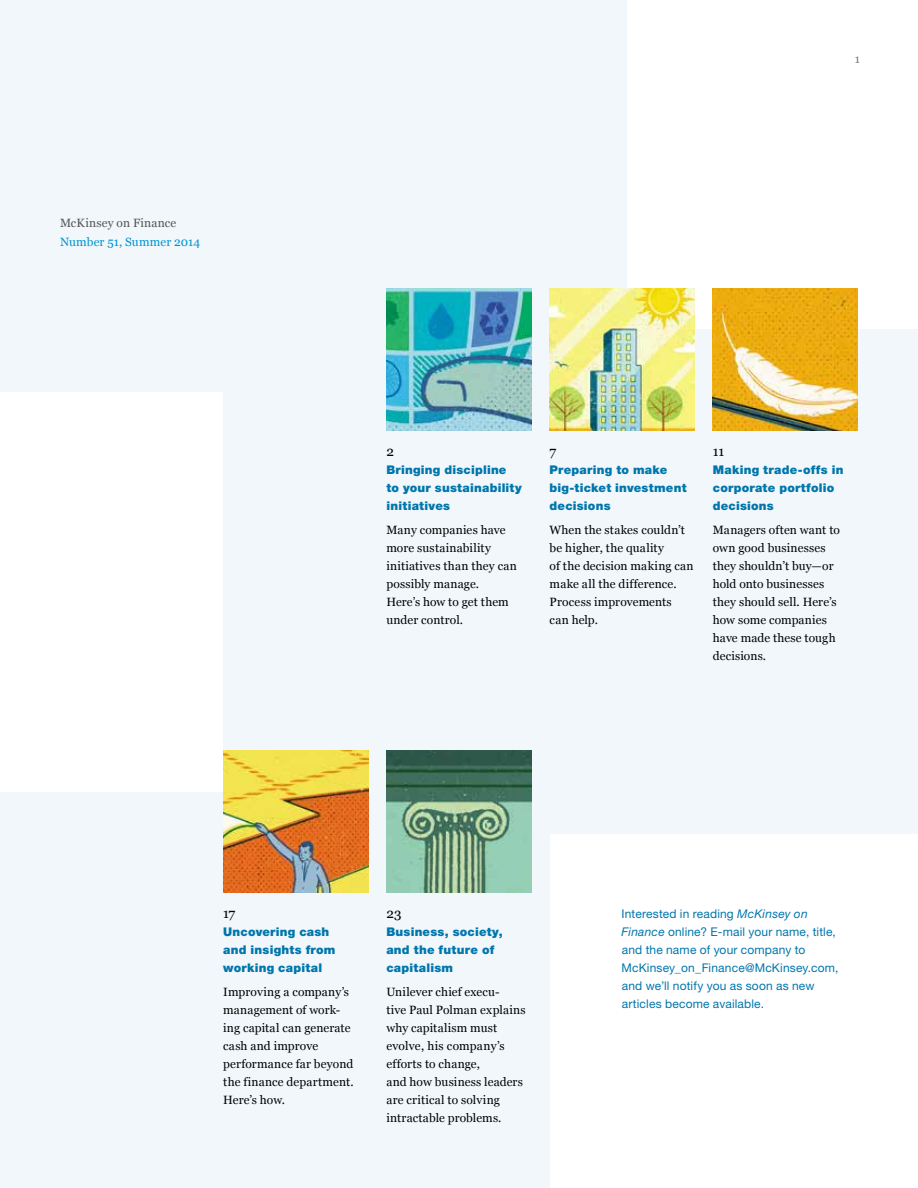
<style>
.page{position:relative;width:918px;height:1188px;background:#fff}
.page>*{position:absolute;margin:0;border:0;box-sizing:border-box;transform-origin:0 0}
.t1{font:13.5px "Georgia";color:#000}
.t2{font:12px/18px "Georgia";letter-spacing:.01em;color:#000}
.t3{font:900 12px/18px "Helvetica Neue LT Std";letter-spacing:.02em;color:#0076ab}
.t4{font:12px/18px "Helvetica Neue LT Std";letter-spacing:.015em;color:#0076ab}
.t5{font:12px "Georgia";letter-spacing:.005em;color:#0094d0}
.t6{font:12px "Georgia";letter-spacing:.02em;color:#555454}
.t7{font:12px "Georgia";color:#7d7c7c}
.s1{font-style:italic}
</style>
<div class="page">
<div style="left:0;top:792px;width:550px;height:396px;background:#f1f7fb"></div>
<div style="left:223px;top:330px;width:695px;height:504px;background:#f1f7fb"></div>
<div style="left:0;top:0;width:627px;height:392px;background:#f1f7fb"></div>
<img style="left:713px;top:288px;width:145px;height:142px">
<img style="left:550px;top:288px;width:145px;height:142px">
<img style="left:386px;top:288px;width:146px;height:142px">
<img style="left:223px;top:750px;width:145px;height:142px">
<img style="left:386px;top:750px;width:146px;height:142px">
<p class="t6" style="left:60px;top:215px;width:118px">McKinsey on Finance</p>
<p class="t5" style="left:60px;top:235px;width:142px">Number 51, Summer 2014</p>
<p class="t7" style="left:855px;top:52px;width:7px">1</p>
<p class="t1" style="left:386px;top:443px;width:9px">2</p>
<p class="t3" style="left:386px;top:460px;width:137px">Bringing discipline to your sustainability initiatives</p>
<p class="t2" style="left:386px;top:521px;width:132px">Many companies have more sustainability initiatives than they can possibly manage.<br>Here’s how to get them under control.</p>
<p class="t1" style="left:550px;top:443px;width:8px">7</p>
<p class="t3" style="left:550px;top:460px;width:138px">Preparing to make big-ticket investment decisions</p>
<p class="t2" style="left:550px;top:521px;width:146px">When the stakes couldn’t be higher, the quality<br>of the decision making can make all the difference.<br>Process improvements can help.</p>
<p class="t1" style="left:713px;top:443px;width:13px">11</p>
<p class="t3" style="left:713px;top:460px;width:132px">Making trade-offs in corporate portfolio decisions</p>
<p class="t2" style="left:713px;top:521px;width:129px">Managers often want to own good businesses they shouldn’t buy—or hold onto businesses they should sell. Here’s how some companies have made these tough decisions.</p>
<p class="t1" style="left:223px;top:905px;width:14px">17</p>
<p class="t3" style="left:223px;top:923px;width:114px">Uncovering cash and insights from working capital</p>
<p class="t2" style="left:223px;top:983px;width:132px">Improving a company’s management of work&shy;ing capital can generate cash and improve performance far beyond the finance department.<br>Here’s how.</p>
<p class="t1" style="left:386px;top:905px;width:17px">23</p>
<p class="t3" style="left:386px;top:923px;width:118px">Business, society, and the future of capitalism</p>
<p class="t2" style="left:386px;top:983px;width:141px">Unilever chief execu-<br>tive Paul Polman explains why capitalism must evolve, his company’s efforts to change,<br>and how business leaders are critical to solving intractable problems.</p>
<p class="t4" style="left:622px;top:905px;width:219px">Interested in reading <span class="s1">McKinsey on Finance</span> online? E-mail your name, title, and the name of your company to McKinsey_on_Finance@McKinsey.com, and we’ll notify you as soon as new articles become available.</p>
</div>
